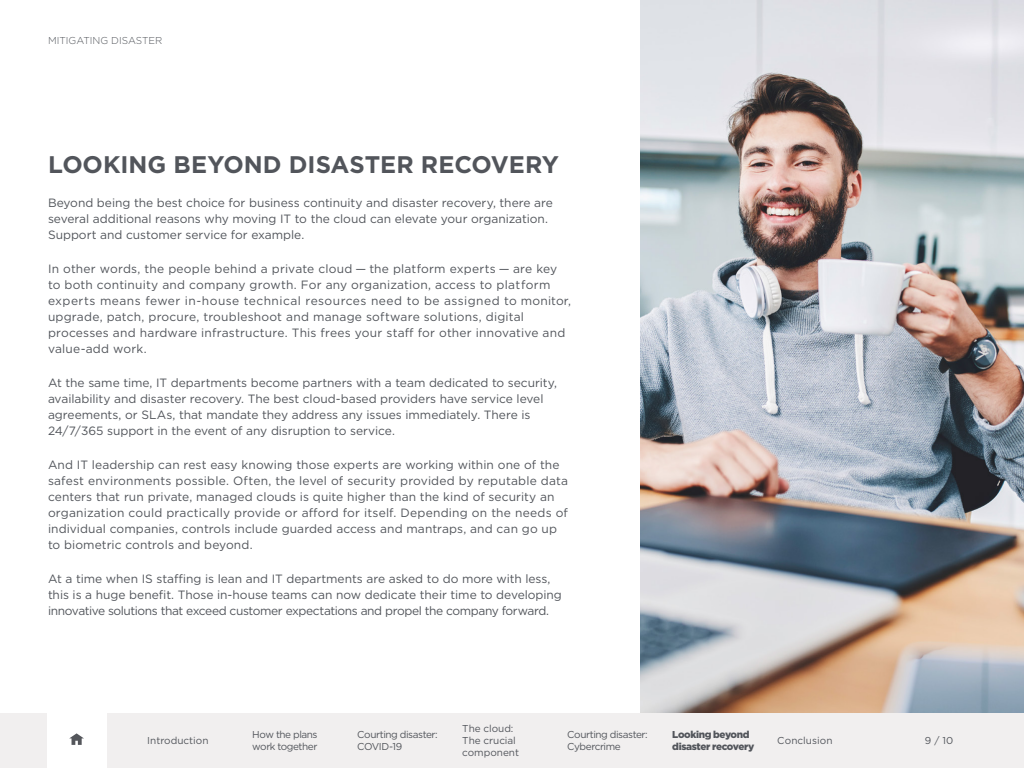
<style>
.page{position:relative;width:1024px;height:768px;background:#fff}
.page>*{position:absolute;margin:0;border:0;box-sizing:border-box;transform-origin:0 0}
.t1{font:700 24px "Gotham";color:#52555b}
.t2{font:12px/16px "Gotham";color:#52555b}
.t3{font:12px/16px "Gotham";letter-spacing:.02em;color:#52555b}
.t4{font:10px/12px "Gotham";letter-spacing:-.04em;color:#52555b}
.t5{font:10px/12px "Gotham";color:#52555b}
.t6{font:900 10px/12px "Gotham";letter-spacing:-.035em;color:#52555b}
.t7{font:300 10px "Gotham";color:#52555b}
.t8{font:10px "Gotham";letter-spacing:.005em;color:#52555b}
</style>
<div class="page">
<div style="left:0;top:713px;width:1024px;height:55px;background:#f1efef"></div>
<div style="left:47px;top:713px;width:59px;height:55px;background:#fff"></div>
<svg style="left:69px;top:733px;width:15px;height:12px"></svg>
<img style="left:640px;top:0;width:384px;height:713px">
<p class="t7" style="left:48px;top:34px;width:116px">MITIGATING DISASTER</p>
<h1 class="t1" style="left:48px;top:149px;width:512px">LOOKING BEYOND DISASTER RECOVERY</h1>
<p class="t2" style="left:48px;top:194px;width:506px">Beyond being the best choice for business continuity and disaster recovery, there are several additional reasons why moving IT to the cloud can elevate your organization.<br>Support and customer service for example.</p>
<p class="t3" style="left:48px;top:260px;width:525px">In other words, the people behind a private cloud — the platform experts — are key to both continuity and company growth. For any organization, access to platform experts means fewer in-house technical resources need to be assigned to monitor, upgrade, patch, procure, troubleshoot and manage software solutions, digital processes and hardware infrastructure. This frees your staff for other innovative and value-add work.</p>
<p class="t2" style="left:48px;top:374px;width:511px">At the same time, IT departments become partners with a team dedicated to security, availability and disaster recovery. The best cloud-based providers have service level agreements, or SLAs, that mandate they address any issues immediately. There is 24/7/365 support in the event of any disruption to service.</p>
<p class="t2" style="left:48px;top:456px;width:522px">And IT leadership can rest easy knowing those experts are working within one of the safest environments possible. Often, the level of security provided by reputable data centers that run private, managed clouds is quite higher than the kind of security an organization could practically provide or afford for itself. Depending on the needs of individual companies, controls include guarded access and mantraps, and can go up to biometric controls and beyond.</p>
<p class="t2" style="left:48px;top:570px;width:515px">At a time when IS staffing is lean and IT departments are asked to do more with less, this is a huge benefit. Those in-house teams can now dedicate their time to developing innovative solutions that exceed customer expectations and propel the company forward.</p>
<p class="t5" style="left:147px;top:734px;width:63px">Introduction</p>
<p class="t4" style="left:252px;top:728px;width:67px">How the plans work together</p>
<p class="t4" style="left:357px;top:728px;width:82px">Courting disaster:<br>COVID-19</p>
<p class="t5" style="left:462px;top:722px;width:58px">The cloud:<br>The crucial component</p>
<p class="t4" style="left:567px;top:728px;width:82px">Courting disaster:<br>Cybercrime</p>
<p class="t6" style="left:672px;top:728px;width:83px">Looking beyond disaster recovery</p>
<p class="t8" style="left:777px;top:734px;width:57px">Conclusion</p>
<p class="t4" style="left:925px;top:734px;width:30px">9 / 10</p>
</div>
